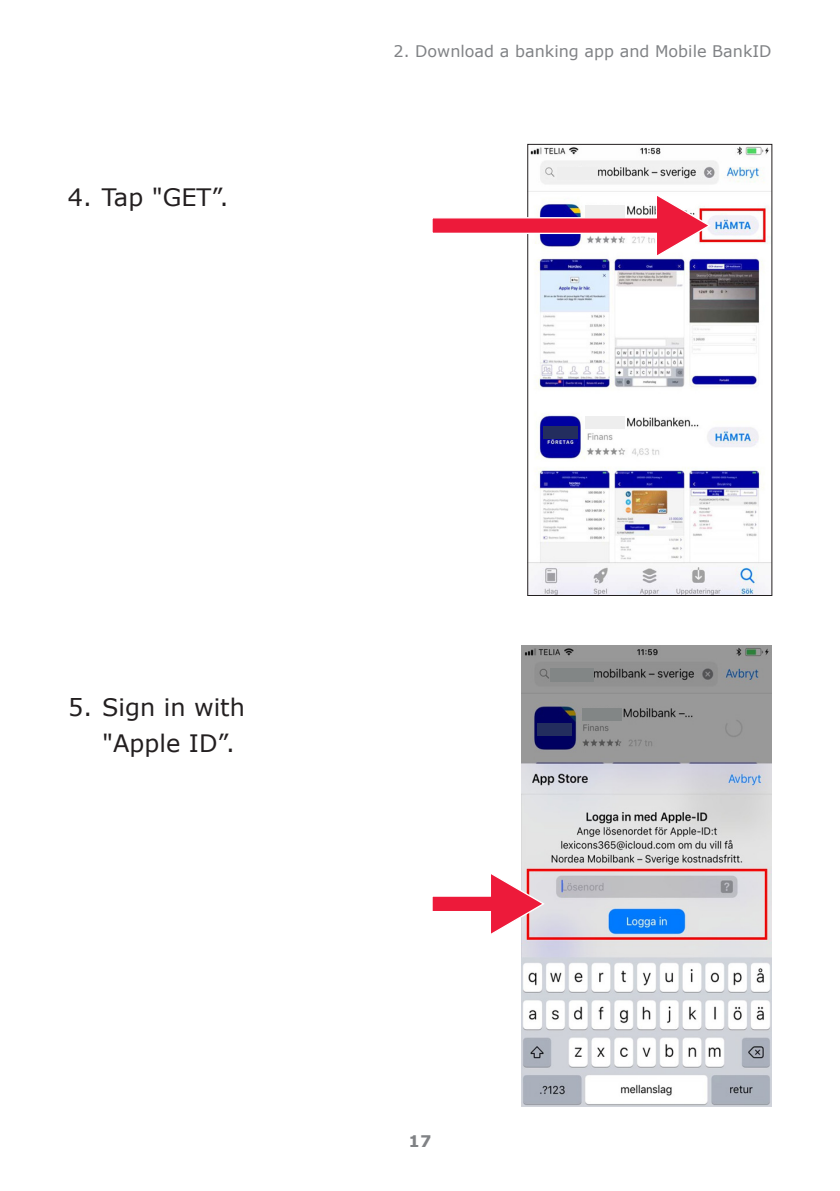
<style>
.page{position:relative;width:840px;height:1191px;background:#fff}
.page>*{position:absolute;margin:0;border:0;box-sizing:border-box;transform-origin:0 0}
.t1{font:24px/36px "Verdana";color:#231f20}
.t2{font:16px "Verdana";color:#808285}
.t3{font:700 16px "Verdana";color:#808285}
</style>
<div class="page">
<img style="left:529px;top:146px;width:241px;height:448px">
<div style="left:527px;top:144px;width:245px;height:452px;border:1px solid #231f20"></div>
<img style="left:521px;top:646px;width:250px;height:460px">
<svg style="left:432px;top:192px;width:279px;height:67px"></svg>
<svg style="left:432px;top:870px;width:114px;height:67px"></svg>
<div style="left:549px;top:668px;width:44px;height:13px;background:#828686"></div>
<div style="left:537px;top:723px;width:34px;height:12px;background:#232d5e"></div>
<div style="left:543px;top:426px;width:34px;height:13px;background:#232d5e"></div>
<div style="left:585px;top:417px;width:39px;height:12px;background:#eee"></div>
<div style="left:585px;top:205px;width:39px;height:13px;background:#eee"></div>
<div style="left:557px;top:168px;width:39px;height:12px;background:#eee"></div>
<div style="left:581px;top:708px;width:40px;height:12px;background:#828686"></div>
<h1 class="t1" style="left:68px;top:178px;width:162px">4. Tap "GET”.</h1>
<p class="t2" style="left:393px;top:40px;width:379px">2. Download a banking app and Mobile BankID</p>
<h1 class="t1" style="left:102px;top:689px;width:144px;text-indent:-34px">5. Sign in with "Apple ID”.</h1>
<p class="t3" style="left:408px;top:1129px;width:24px">17</p>
</div>
